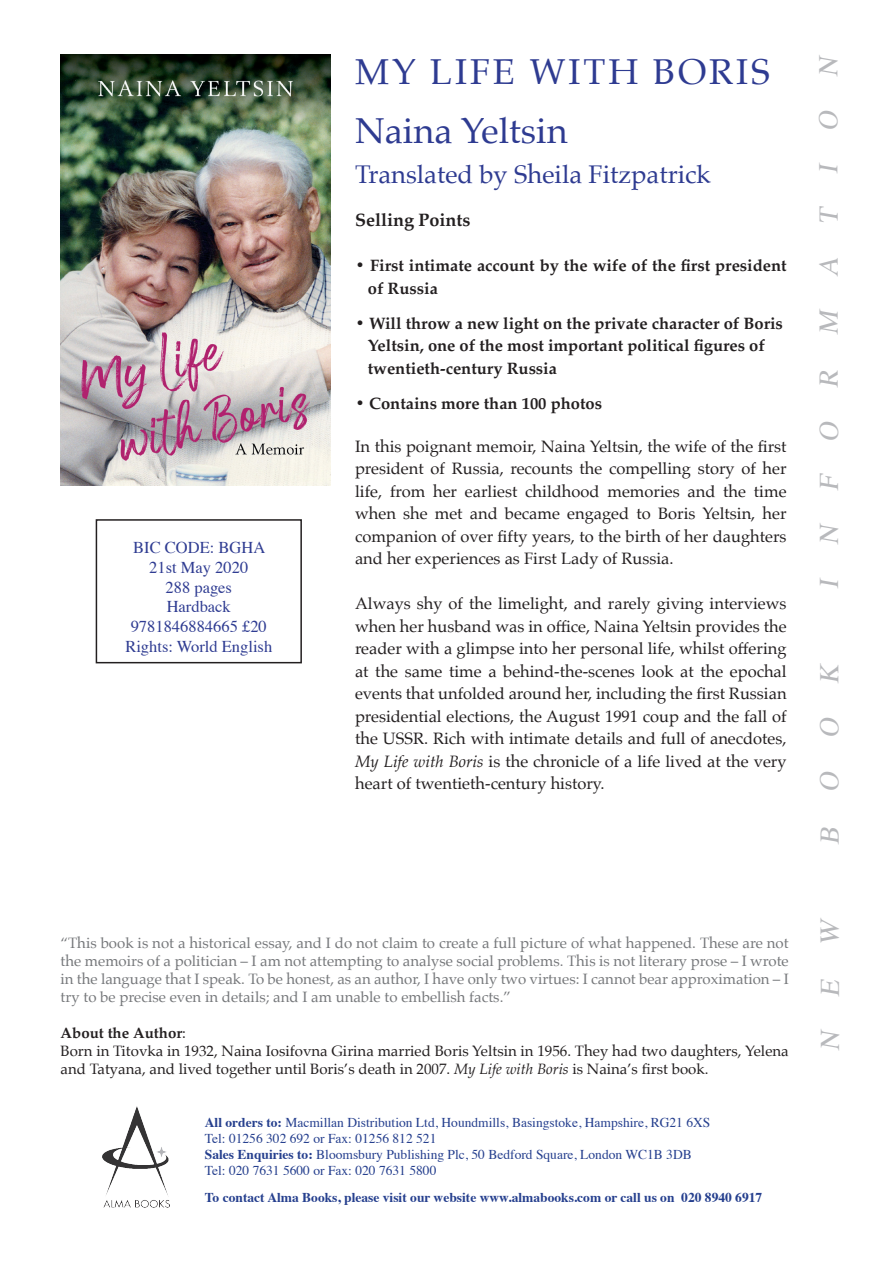
<style>
.page{position:relative;width:893px;height:1263px;background:#fff}
.page>*{position:absolute;margin:0;border:0;box-sizing:border-box;transform-origin:0 0}
.t1{font:36px/58.2px "Palatino";letter-spacing:.08em;color:#2e3b91}
.t2{font:italic 27px "Times";color:#b8b9bc}
.t3{font:25.5px "Palatino";color:#2e3b91}
.t4{font:700 18px "Palatino";color:#231f20}
.t5{font:16.5px/22.5px "Palatino";color:#231f20;text-align:justify}
.t6{font:700 16.5px/22.5px "Palatino";color:#231f20}
.t7{font:16.5px/19.8px "Times";color:#2f3c92;text-align:center}
.t8{font:15px/18px "Palatino";color:#76787b;text-align:justify}
.t9{font:15px/18px "Palatino";color:#231f20}
.t10{font:13.5px/16.2px "Times";color:#253f8e}
.t11{font:700 13.5px "Times";color:#253f8e}
.s1{font-style:italic}
.s2{font-weight:700}
</style>
<div class="page">
<div style="left:96px;top:519px;width:206px;height:144px;border:2px solid #231f20"></div>
<img style="left:102px;top:1106px;width:68px;height:102px">
<img style="left:61px;top:55px;width:270px;height:430px">
<p class="t7" style="left:125px;top:536px;width:148px">BIC CODE: BGHA<br>21st May 2020<br>288 pages<br>Hardback<br>9781846884665 £20<br>Rights: World English</p>
<h1 class="t1" style="left:355px;top:43px;width:417px">MY life with boris<br>Naina Yeltsin</h1>
<h3 class="t3" style="left:355px;top:153px;width:357px">Translated by Sheila Fitzpatrick</h3>
<p class="t4" style="left:355px;top:204px;width:117px">Selling Points</p>
<p class="t6" style="left:368px;top:254px;width:420px;text-indent:-13px">• First intimate account by the wife of the first president of Russia</p>
<p class="t6" style="left:368px;top:311px;width:417px;text-indent:-13px">• Will throw a new light on the private character of Boris<br>Yeltsin, one of the most important political figures of twentieth-century Russia</p>
<p class="t6" style="left:355px;top:392px;width:248px">• Contains more than 100 photos</p>
<p class="t5" style="left:355px;top:435px;width:433px">In this poignant memoir, Naina Yeltsin, the wife of the first president of Russia, recounts the compelling story of her life, from her earliest childhood memories and the time when she met and became engaged to Boris Yeltsin, her companion of over fifty years, to the birth of her daughters and her experiences as First Lady of Russia.</p>
<p class="t5" style="left:355px;top:592px;width:433px">Always shy of the limelight, and rarely giving interviews when her husband was in office, Naina Yeltsin provides the reader with a glimpse into her personal life, whilst offering at the same time a behind-the-scenes look at the epochal events that unfolded around her, including the first Russian presidential elections, the August 1991 coup and the fall of the USSR. Rich with intimate details and full of anecdotes, <span class="s1">My Life with Boris</span> is the chronicle of a life lived at the very heart of twentieth-century history.</p>
<p class="t8" style="left:61px;top:934px;width:730px">“This book is not a historical essay, and I do not claim to create a full picture of what happened. These are not the memoirs of a politician – I am not attempting to analyse social problems. This is not literary prose – I wrote in the language that I speak. To be honest, as an author, I have only two virtues: I cannot bear approximation – I try to be precise even in details; and I am unable to embellish facts.”</p>
<p class="t9" style="left:61px;top:1024px;width:730px"><span class="s2">About the Author</span>:<br>Born in Titovka in 1932, Naina Iosifovna Girina married Boris Yeltsin in 1956. They had two daughters, Yelena and Tatyana, and lived together until Boris’s death in 2007. <span class="s1">My Life with Boris</span> is Naina’s first book.</p>
<p class="t10" style="left:205px;top:1113px;width:507px"><span class="s2">All orders to:</span> Macmillan Distribution Ltd, Houndmills, Basingstoke, Hampshire, RG21 6XS Tel: 01256 302 692 or Fax: 01256 812 521<br><span class="s2">Sales Enquiries to:</span> Bloomsbury Publishing Plc, 50 Bedford Square, London WC1B 3DB Tel: 020 7631 5600 or Fax: 020 7631 5800</p>
<p class="t11" style="left:205px;top:1185px;width:559px">To contact Alma Books, please visit our website www.almabooks.com or call us on 020 8940 6917</p>
<h2 class="t2" style="left:803px;top:589px;width:541px;rotate:-90deg">INFORMATION</h2>
<h2 class="t2" style="left:804px;top:845px;width:190px;rotate:-90deg">BOOK</h2>
<h2 class="t2" style="left:805px;top:1051px;width:140px;rotate:-90deg">NEW</h2>
</div>
